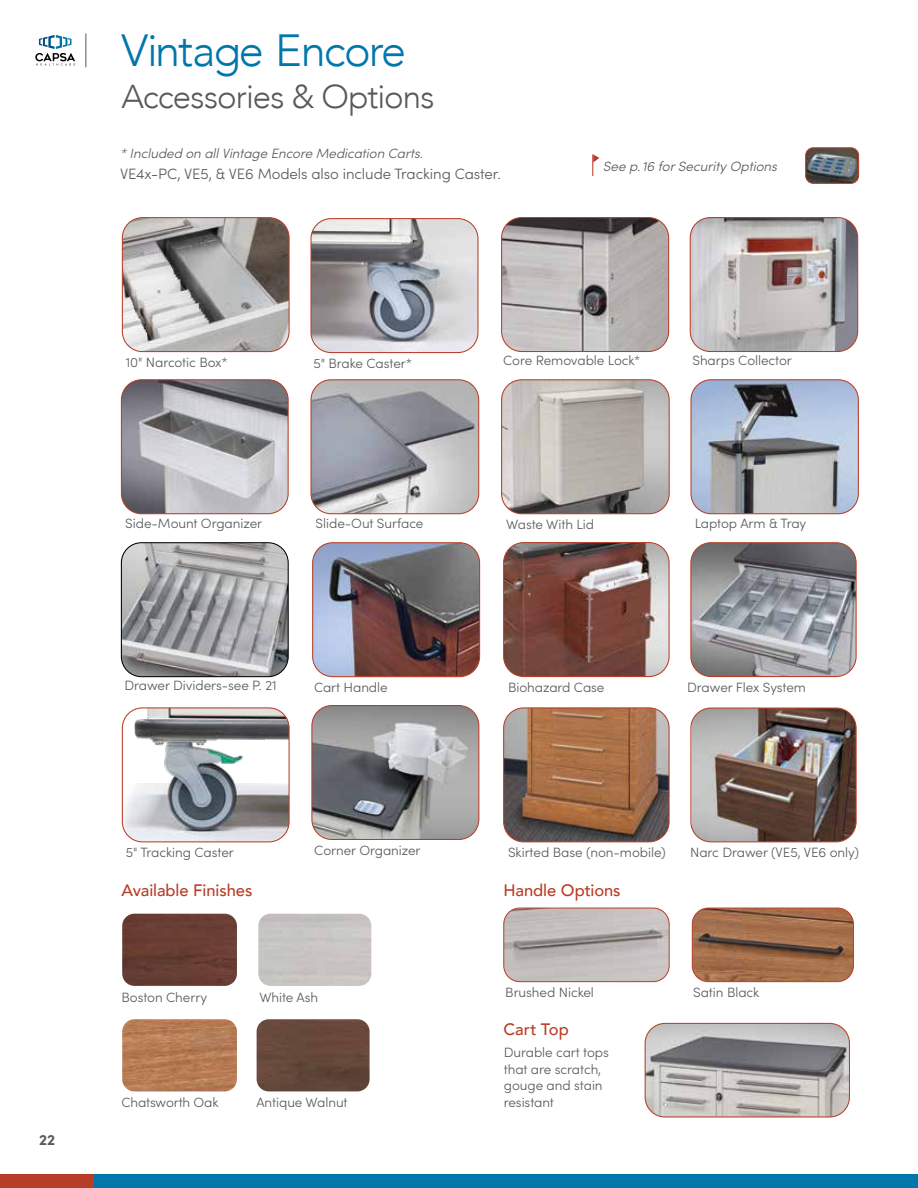
<style>
.page{position:relative;width:918px;height:1188px;background:#fff}
.page>*{position:absolute;margin:0;border:0;box-sizing:border-box;transform-origin:0 0}
.t1{font:300 45px "Avenir";letter-spacing:-.045em;color:#07a}
.t2{font:300 33px "Avenir";letter-spacing:-.03em;color:#58595b}
.t3{font:500 16.5px "Avenir";letter-spacing:-.005em;color:#b83d26}
.t4{font:300 15px "Sofia Pro";letter-spacing:-.005em;color:#58595b}
.t5{font:700 15px "Sofia Pro";color:#58595b}
.t6{font:italic 300 13.65px "Sofia Pro";letter-spacing:-.005em;color:#58595b}
.t7{font:300 13.5px/16.5px "Sofia Pro";letter-spacing:-.005em;color:#58595b}
.t8{font:italic 300 13.5px "Sofia Pro";letter-spacing:-.005em;color:#58595b}
</style>
<div class="page">
<div style="left:94px;top:1174px;width:824px;height:14px;background:#07a"></div>
<div style="left:0;top:1174px;width:94px;height:14px;background:#b83d26"></div>
<svg style="left:35px;top:35px;width:40px;height:31px"></svg>
<hr style="left:85px;top:33px;width:2px;height:34px;background:#8f9091">
<img style="left:505px;top:908px;width:163px;height:74px">
<div style="left:503px;top:908px;width:167px;height:74px;border:1px solid #b83d26;border-radius:16px"></div>
<img style="left:692px;top:908px;width:161px;height:74px">
<div style="left:692px;top:908px;width:162px;height:74px;border:1px solid #b83d26;border-radius:16px"></div>
<img style="left:645px;top:1023px;width:203px;height:93px">
<div style="left:645px;top:1023px;width:205px;height:95px;border:1px solid #b83d26;border-radius:20px"></div>
<img style="left:121px;top:381px;width:166px;height:133px">
<div style="left:121px;top:379px;width:168px;height:135px;border:1px solid #b83d26;border-radius:20px"></div>
<img style="left:503px;top:381px;width:165px;height:133px">
<div style="left:501px;top:379px;width:169px;height:135px;border:1px solid #b83d26;border-radius:20px"></div>
<img style="left:314px;top:544px;width:166px;height:133px">
<div style="left:312px;top:542px;width:168px;height:135px;border:1px solid #b83d26;border-radius:20px"></div>
<img style="left:692px;top:381px;width:165px;height:133px">
<div style="left:690px;top:379px;width:169px;height:135px;border:1px solid #b83d26;border-radius:20px"></div>
<img style="left:690px;top:219px;width:168px;height:133px">
<div style="left:690px;top:217px;width:168px;height:135px;border:1px solid #b83d26;border-radius:20px"></div>
<img style="left:121px;top:544px;width:166px;height:133px">
<div style="left:121px;top:542px;width:168px;height:135px;border:1px solid #000;border-radius:20px"></div>
<img style="left:311px;top:381px;width:168px;height:133px">
<div style="left:311px;top:379px;width:168px;height:135px;border:1px solid #b83d26;border-radius:20px"></div>
<img style="left:503px;top:219px;width:166px;height:133px">
<div style="left:501px;top:217px;width:168px;height:135px;border:1px solid #b83d26;border-radius:20px"></div>
<img style="left:313px;top:706px;width:166px;height:133px">
<div style="left:311px;top:705px;width:168px;height:135px;border:1px solid #b83d26;border-radius:20px"></div>
<img style="left:311px;top:220px;width:167px;height:133px">
<div style="left:311px;top:218px;width:167px;height:135px;border:1px solid #b83d26;border-radius:20px"></div>
<img style="left:505px;top:544px;width:163px;height:133px">
<div style="left:503px;top:542px;width:167px;height:135px;border:1px solid #b83d26;border-radius:20px"></div>
<img style="left:505px;top:709px;width:163px;height:133px">
<div style="left:503px;top:707px;width:167px;height:135px;border:1px solid #b83d26;border-radius:20px"></div>
<img style="left:122px;top:219px;width:166px;height:133px">
<div style="left:122px;top:217px;width:168px;height:135px;border:1px solid #b83d26;border-radius:20px"></div>
<img style="left:122px;top:709px;width:166px;height:133px">
<div style="left:122px;top:707px;width:168px;height:135px;border:1px solid #b83d26;border-radius:20px"></div>
<img style="left:692px;top:544px;width:163px;height:133px">
<div style="left:690px;top:542px;width:167px;height:135px;border:1px solid #b83d26;border-radius:20px"></div>
<img style="left:692px;top:708px;width:163px;height:134px">
<div style="left:690px;top:708px;width:167px;height:134px;border:1px solid #b83d26;border-radius:20px"></div>
<img style="left:807px;top:149px;width:52px;height:33px">
<div style="left:805px;top:147px;width:54px;height:37px;border:1px solid #b83d26;border-radius:8px"></div>
<svg style="left:592px;top:154px;width:7px;height:22px"></svg>
<img style="left:258px;top:914px;width:113px;height:72px">
<img style="left:257px;top:1019px;width:113px;height:72px">
<img style="left:122px;top:914px;width:115px;height:72px">
<img style="left:122px;top:1019px;width:115px;height:72px">
<h1 class="t1" style="left:122px;top:24px;width:286px">Vintage Encore</h1>
<h2 class="t2" style="left:122px;top:77px;width:315px">Accessories &amp; Options</h2>
<p class="t8" style="left:120px;top:144px;width:304px">* Included on all Vintage Encore Medication Carts.</p>
<p class="t4" style="left:120px;top:163px;width:382px">VE4x-PC, VE5, &amp; VE6 Models also include Tracking Caster.</p>
<p class="t6" style="left:603px;top:156px;width:176px">See p. 16 for Security Options</p>
<p class="t5" style="left:39px;top:1128px;width:18px">22</p>
<p class="t7" style="left:126px;top:353px;width:103px">10" Narcotic Box*</p>
<p class="t7" style="left:313px;top:354px;width:100px">5" Brake Caster*</p>
<p class="t7" style="left:503px;top:352px;width:139px">Core Removable Lock*</p>
<p class="t7" style="left:692px;top:352px;width:101px">Sharps Collector</p>
<p class="t7" style="left:125px;top:514px;width:139px">Side-Mount Organizer</p>
<p class="t7" style="left:316px;top:514px;width:109px">Slide-Out Surface</p>
<p class="t7" style="left:506px;top:515px;width:89px">Waste With Lid</p>
<p class="t7" style="left:695px;top:514px;width:113px">Laptop Arm &amp; Tray</p>
<p class="t7" style="left:124px;top:677px;width:154px">Drawer Dividers-see P. 21</p>
<p class="t7" style="left:314px;top:678px;width:75px">Cart Handle</p>
<p class="t7" style="left:508px;top:678px;width:98px">Biohazard Case</p>
<p class="t7" style="left:687px;top:678px;width:120px">Drawer Flex System</p>
<p class="t7" style="left:126px;top:844px;width:110px">5" Tracking Caster</p>
<p class="t7" style="left:314px;top:841px;width:108px">Corner Organizer</p>
<p class="t3" style="left:122px;top:876px;width:132px">Available Finishes</p>
<p class="t7" style="left:508px;top:844px;width:159px">Skirted Base (non-mobile)</p>
<p class="t3" style="left:503px;top:876px;width:119px">Handle Options</p>
<p class="t7" style="left:690px;top:844px;width:170px">Narc Drawer (VE5, VE6 only)</p>
<p class="t7" style="left:122px;top:988px;width:87px">Boston Cherry</p>
<p class="t7" style="left:122px;top:1094px;width:99px">Chatsworth Oak</p>
<p class="t7" style="left:259px;top:988px;width:60px">White Ash</p>
<p class="t7" style="left:256px;top:1093px;width:93px">Antique Walnut</p>
<p class="t7" style="left:505px;top:984px;width:90px">Brushed Nickel</p>
<p class="t7" style="left:693px;top:984px;width:68px">Satin Black</p>
<p class="t3" style="left:503px;top:1015px;width:67px">Cart Top</p>
<p class="t7" style="left:504px;top:1043px;width:107px">Durable cart tops that are scratch, gouge and stain resistant</p>
</div>
